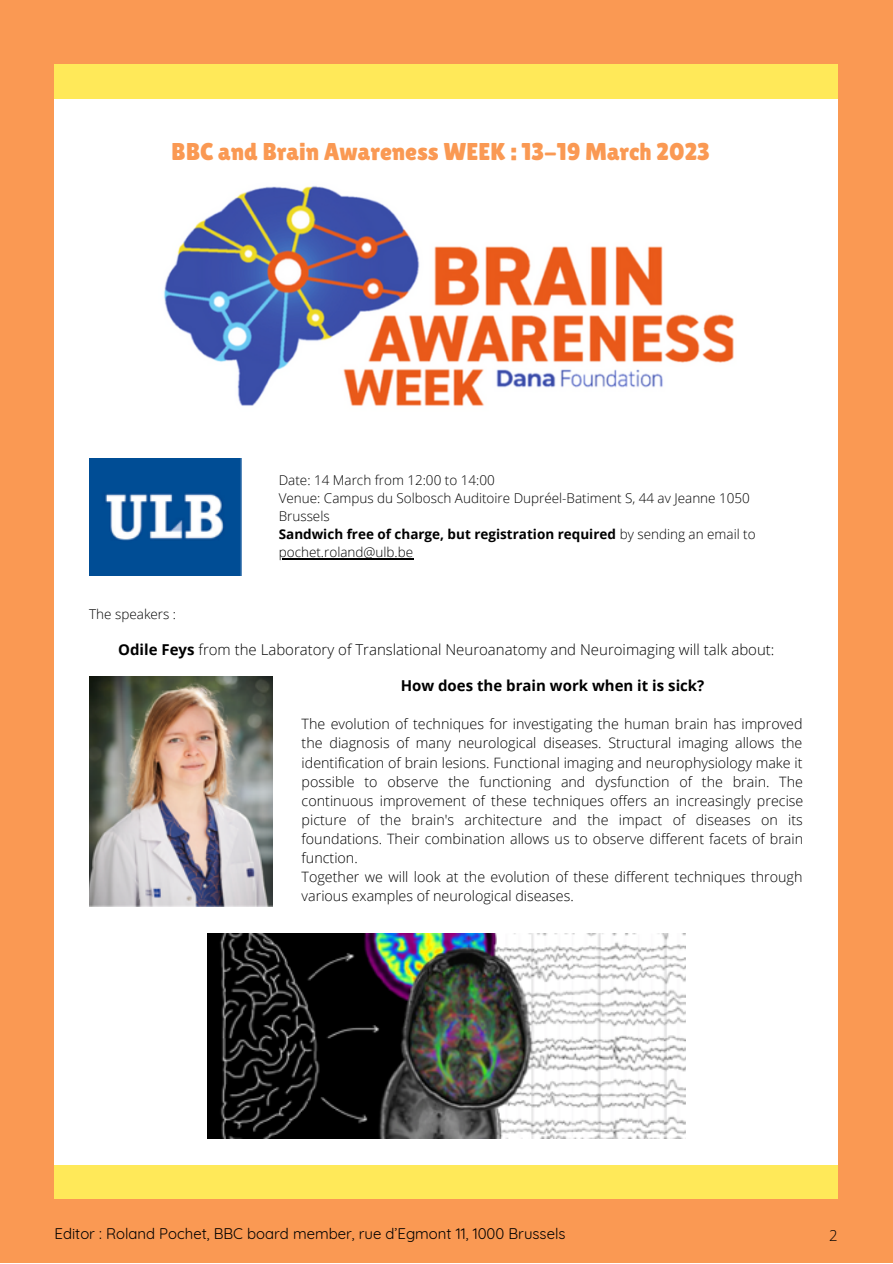
<style>
.page{position:relative;width:893px;height:1264px;background:#fff}
.page>*{position:absolute;margin:0;border:0;box-sizing:border-box;transform-origin:0 0}
.t1{font:24.3px "Lilita One";color:#fa9953}
.t2{font:300 15px "Open Sans";color:#000}
.t3{font:15px "Quicksand";color:#000}
.t4{font:700 15px "Open Sans";color:#000}
.t5{font:300 14.25px/19px "Open Sans";color:#000}
.t6{font:300 13.5px/18px "Open Sans";color:#000}
.s1{font-weight:700}
</style>
<div class="page">
<div style="left:0;top:0;width:892px;height:1262px;background:#fa9953"></div>
<div style="left:55px;top:77px;width:782px;height:1108px;background:#fff"></div>
<div style="left:55px;top:1165px;width:782px;height:33px;background:#ffe959"></div>
<div style="left:55px;top:64px;width:782px;height:34px;background:#ffe959"></div>
<img style="left:164px;top:186px;width:570px;height:220px">
<img style="left:89px;top:458px;width:152px;height:117px">
<hr style="left:279px;top:558px;width:134px;height:1px;background:#000">
<img style="left:89px;top:676px;width:183px;height:230px">
<img style="left:207px;top:933px;width:478px;height:205px">
<h1 class="t1" style="left:171px;top:138px;width:540px">BBC and Brain Awareness WEEK : 13-19 March 2023</h1>
<p class="t6" style="left:279px;top:471px;width:478px">Date: 14 March from 12:00 to 14:00<br>Venue: Campus du Solbosch Auditoire Dupréel-Batiment S, 44 av Jeanne 1050<br>Brussels<br><span class="s1">Sandwich free of charge, but registration required</span> by sending an email to pochet.roland@ulb.be</p>
<p class="t6" style="left:89px;top:604px;width:88px">The speakers :</p>
<p class="t2" style="left:118px;top:639px;width:657px"><span class="s1">Odile Feys</span> from the Laboratory of Translational Neuroanatomy and Neuroimaging will talk about:</p>
<p class="t4" style="left:400px;top:675px;width:305px">How does the brain work when it is sick?</p>
<p class="t5" style="left:301px;top:714px;width:503px">The evolution of techniques for investigating the human brain has improved the diagnosis of many neurological diseases. Structural imaging allows the identification of brain lesions. Functional imaging and neurophysiology make it possible to observe the functioning and dysfunction of the brain. The continuous improvement of these techniques offers an increasingly precise picture of the brain's architecture and the impact of diseases on its foundations. Their combination allows us to observe different facets of brain function.<br>Together we will look at the evolution of these different techniques through various examples of neurological diseases.</p>
<p class="t3" style="left:55px;top:1224px;width:512px">Editor : Roland Pochet, BBC board member, rue d’Egmont 11, 1000 Brussels</p>
<p class="t2" style="left:829px;top:1224px;width:10px">2</p>
</div>
